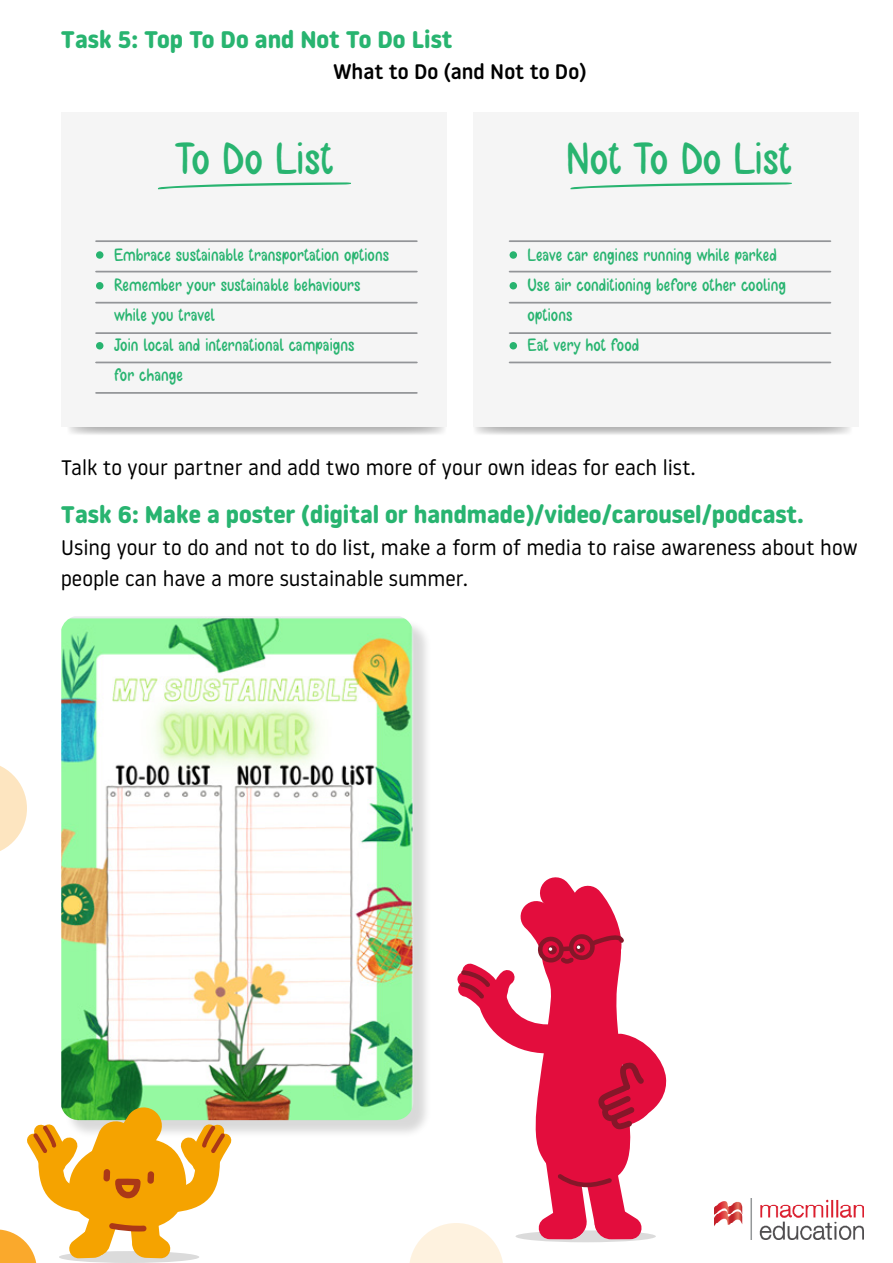
<style>
.page{position:relative;width:893px;height:1263px;background:#fff}
.page>*{position:absolute;margin:0;border:0;box-sizing:border-box;transform-origin:0 0}
.t1{font:45.3px "Bulaa Da Font";color:#28b470}
.t2{font:700 24px "Noway Round";color:#28b470}
.t3{font:21px/31.2px "Noway Round";color:#000}
.t4{font:500 21px "Noway Round";color:#000}
.t5{font:18px/30px "Bulaa Da Font";color:#28b470}
</style>
<div class="page">
<svg style="left:0;top:766px;width:27px;height:85px"></svg>
<img style="left:715px;top:1198px;width:148px;height:41px">
<div style="left:61px;top:112px;width:385px;height:314px;background:#f5f5f5"></div>
<div style="left:473px;top:112px;width:386px;height:314px;background:#f5f5f5"></div>
<hr style="left:95px;top:240px;width:323px;height:2px;background:#939598">
<hr style="left:95px;top:271px;width:323px;height:1px;background:#939598">
<hr style="left:95px;top:302px;width:323px;height:2px;background:#939598">
<hr style="left:95px;top:332px;width:323px;height:2px;background:#939598">
<hr style="left:95px;top:362px;width:323px;height:1px;background:#939598">
<hr style="left:95px;top:392px;width:323px;height:2px;background:#939598">
<hr style="left:509px;top:240px;width:322px;height:2px;background:#939598">
<hr style="left:509px;top:271px;width:322px;height:1px;background:#939598">
<hr style="left:509px;top:302px;width:322px;height:2px;background:#939598">
<hr style="left:509px;top:332px;width:322px;height:2px;background:#939598">
<hr style="left:509px;top:362px;width:322px;height:1px;background:#939598">
<svg style="left:158px;top:182px;width:193px;height:7px"></svg>
<svg style="left:570px;top:182px;width:222px;height:7px"></svg>
<div style="left:96px;top:251px;width:7px;height:8px;background:#28b470;border-radius:50%"></div>
<div style="left:510px;top:251px;width:7px;height:8px;background:#28b470;border-radius:50%"></div>
<div style="left:96px;top:282px;width:7px;height:7px;background:#28b470;border-radius:50%"></div>
<div style="left:510px;top:282px;width:7px;height:7px;background:#28b470;border-radius:50%"></div>
<div style="left:96px;top:342px;width:7px;height:7px;background:#28b470;border-radius:50%"></div>
<div style="left:510px;top:342px;width:7px;height:7px;background:#28b470;border-radius:50%"></div>
<div style="left:64px;top:619px;width:368px;height:520px;background:#000;opacity:.15"></div>
<img style="left:61px;top:616px;width:352px;height:504px">
<svg style="left:0;top:1105px;width:232px;height:158px"></svg>
<svg style="left:409px;top:875px;width:258px;height:388px"></svg>
<p class="t2" style="left:61px;top:26px;width:393px">Task 5: Top To Do and Not To Do List</p>
<p class="t4" style="left:333px;top:57px;width:254px">What to Do (and Not to Do)</p>
<p class="t1" style="left:175px;top:141px;width:159px">To Do List</p>
<p class="t1" style="left:566px;top:141px;width:227px">Not To Do List</p>
<p class="t5" style="left:114px;top:241px;width:277px">Embrace sustainable transportation options</p>
<p class="t5" style="left:114px;top:271px;width:248px">Remember your sustainable behaviours</p>
<p class="t5" style="left:114px;top:301px;width:103px">while you travel</p>
<p class="t5" style="left:114px;top:331px;width:242px">Join local and international campaigns</p>
<p class="t5" style="left:114px;top:361px;width:70px">for change</p>
<p class="t5" style="left:528px;top:241px;width:251px">Leave car engines running while parked</p>
<p class="t5" style="left:528px;top:271px;width:260px">Use air conditioning before other cooling options</p>
<p class="t5" style="left:528px;top:331px;width:113px">Eat very hot food</p>
<p class="t3" style="left:61px;top:451px;width:636px">Talk to your partner and add two more of your own ideas for each list.</p>
<p class="t2" style="left:61px;top:501px;width:745px">Task 6: Make a poster (digital or handmade)/video/carousel/podcast.</p>
<p class="t3" style="left:61px;top:531px;width:798px">Using your to do and not to do list, make a form of media to raise awareness about how people can have a more sustainable summer.</p>
</div>
